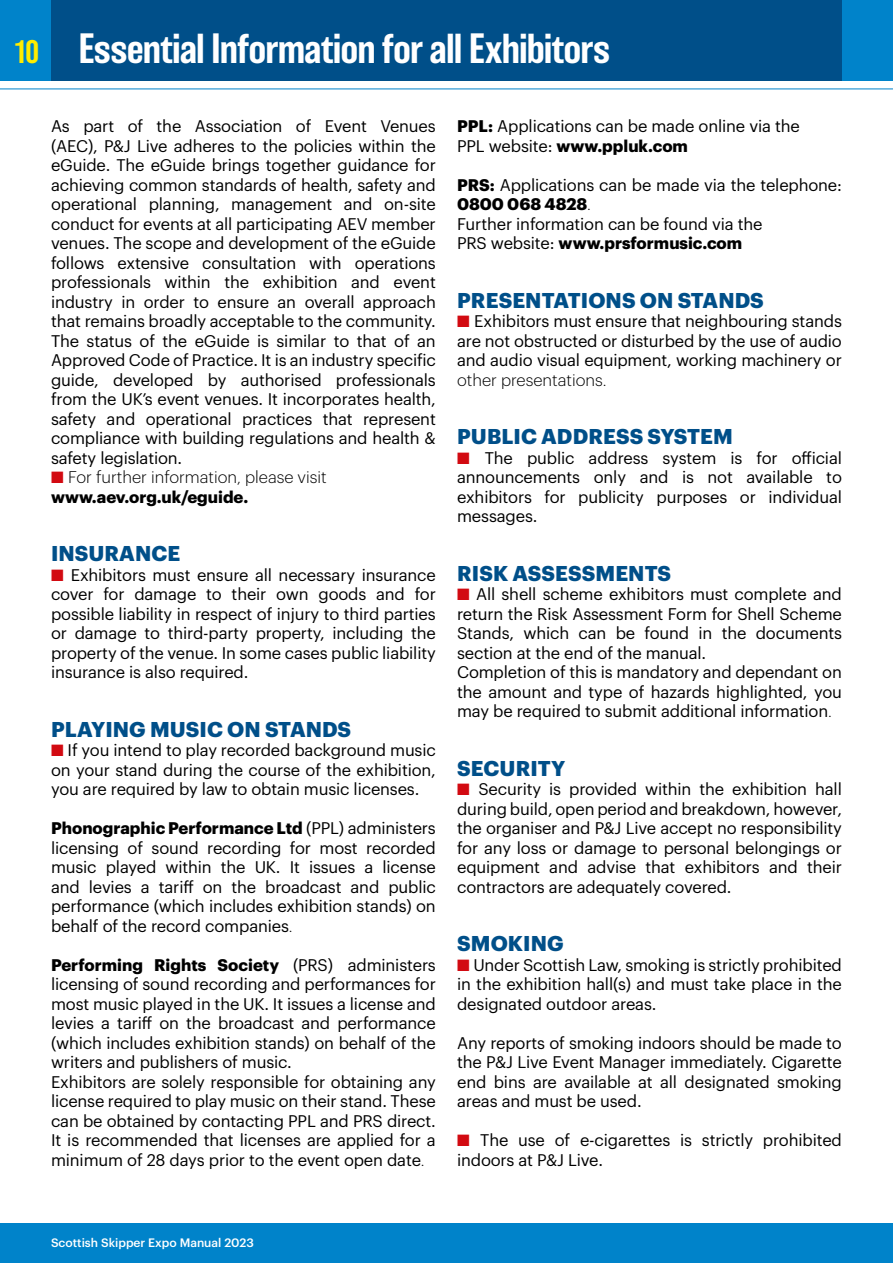
<style>
.page{position:relative;width:893px;height:1263px;background:#fff}
.page>*{position:absolute;margin:0;border:0;box-sizing:border-box;transform-origin:0 0}
.t1{font:500 39px "Balboa";letter-spacing:-.01em;color:#fff}
.t2{font:700 21px "Graphik";letter-spacing:.005em;color:#004f89}
.t3{font:16.5px/19.5px "Graphik";letter-spacing:-.01em;color:#000;text-align:justify}
.t4{font:300 16.5px/19.5px "Graphik";color:#000}
.t5{font:500 12px "Graphik";color:#fff}
.s1{font-size:30px;color:#ffed00}
.s2{color:#d20a11}
.s3{font-weight:700}
.s4{font-weight:300}
</style>
<div class="page">
<div style="left:0;top:0;width:893px;height:81px;background:#0083ca"></div>
<div style="left:51px;top:0;width:791px;height:81px;background:#004f89"></div>
<hr style="left:0;top:89px;width:893px;height:1px;background:#0083ca">
<div style="left:0;top:1223px;width:893px;height:40px;background:#0083ca"></div>
<h1 class="t1" style="left:13px;top:27px;width:598px"><span class="s1">10</span> Essential Information for all Exhibitors</h1>
<p class="t3" style="left:51px;top:115px;width:386px">As part of the Association of Event Venues (AEC), P&amp;J Live adheres to the policies within the eGuide. The eGuide brings together guidance for achieving common standards of health, safety and operational planning, management and on-site conduct for events at all participating AEV member venues. The scope and development of the eGuide follows extensive consultation with operations professionals within the exhibition and event industry in order to ensure an overall approach that remains broadly acceptable to the community.<br>The status of the eGuide is similar to that of an Approved Code of Practice. It is an industry specific guide, developed by authorised professionals from the UK’s event venues. It incorporates health, safety and operational practices that represent compliance with building regulations and health &amp; safety legislation.</p>
<p class="t4" style="left:51px;top:466px;width:277px"><span class="s2">■</span> For further information, please visit <span class="s3">www.aev.org.uk/eguide.</span></p>
<p class="t2" style="left:51px;top:537px;width:131px">INSURANCE</p>
<p class="t3" style="left:51px;top:563px;width:386px"><span class="s2">■</span> Exhibitors must ensure all necessary insurance cover for damage to their own goods and for possible liability in respect of injury to third parties or damage to third-party property, including the property of the venue. In some cases public liability insurance is also required.</p>
<p class="t2" style="left:51px;top:713px;width:302px">PLAYING MUSIC ON STANDS</p>
<p class="t3" style="left:51px;top:739px;width:386px"><span class="s2">■</span> If you intend to play recorded background music on your stand during the course of the exhibition, you are required by law to obtain music licenses.</p>
<p class="t3" style="left:51px;top:817px;width:386px"><span class="s3">Phonographic Performance Ltd</span> (PPL) administers licensing of sound recording for most recorded music played within the UK. It issues a license and levies a tariff on the broadcast and public performance (which includes exhibition stands) on behalf of the record companies<span class="s4">.</span></p>
<p class="t3" style="left:51px;top:953px;width:386px;text-align:left"><span class="s3">Performing Rights Society</span> (PRS) administers licensing of sound recording and performances for most music played in the UK. It issues a license and levies a tariff on the broadcast and performance (which includes exhibition stands) on behalf of the writers and publishers of music.<br>Exhibitors are solely responsible for obtaining any license required to play music on their stand. These can be obtained by contacting PPL and PRS direct.<br>It is recommended that licenses are applied for a minimum of 28 days prior to the event open date<span class="s4">.</span></p>
<p class="t3" style="left:457px;top:115px;width:344px"><span class="s3">PPL:</span> Applications can be made online via the<br>PPL website: <span class="s3">www.ppluk.com</span></p>
<p class="t3" style="left:457px;top:173px;width:386px;text-align:left"><span class="s3">PRS:</span> Applications can be made via the telephone:<br><span class="s3">0800 068 4828</span><span class="s4">.<br></span>Further information can be found via the<br>PRS website: <span class="s3">www.prsformusic.com</span></p>
<p class="t2" style="left:457px;top:284px;width:308px">PRESENTATIONS ON STANDS</p>
<p class="t3" style="left:457px;top:310px;width:386px"><span class="s2">■</span> Exhibitors must ensure that neighbouring stands are not obstructed or disturbed by the use of audio and audio visual equipment, working machinery or</p>
<p class="t4" style="left:457px;top:369px;width:151px">other presentations.</p>
<p class="t2" style="left:457px;top:420px;width:277px">PUBLIC ADDRESS SYSTEM</p>
<p class="t3" style="left:457px;top:446px;width:386px"><span class="s2">■</span> The public address system is for official announcements only and is not available to exhibitors for publicity purposes or individual messages.</p>
<p class="t2" style="left:457px;top:557px;width:215px">RISK ASSESSMENTS</p>
<p class="t3" style="left:457px;top:583px;width:386px;text-align:left"><span class="s2">■</span> All shell scheme exhibitors must complete and return the Risk Assessment Form for Shell Scheme Stands, which can be found in the documents section at the end of the manual.<br>Completion of this is mandatory and dependant on the amount and type of hazards highlighted, you may be required to submit additional information<span class="s4">.</span></p>
<p class="t2" style="left:457px;top:752px;width:110px">SECURITY</p>
<p class="t3" style="left:457px;top:778px;width:386px"><span class="s2">■</span> Security is provided within the exhibition hall during build, open period and breakdown, however, the organiser and P&amp;J Live accept no responsibility for any loss or damage to personal belongings or equipment and advise that exhibitors and their contractors are adequately covered.</p>
<p class="t2" style="left:457px;top:927px;width:108px">SMOKING</p>
<p class="t3" style="left:457px;top:953px;width:386px"><span class="s2">■</span> Under Scottish Law, smoking is strictly prohibited in the exhibition hall(s) and must take place in the designated outdoor areas.</p>
<p class="t3" style="left:457px;top:1031px;width:386px">Any reports of smoking indoors should be made to the P&amp;J Live Event Manager immediately. Cigarette end bins are available at all designated smoking areas and must be used.</p>
<p class="t3" style="left:457px;top:1129px;width:386px"><span class="s2">■</span> The use of e-cigarettes is strictly prohibited indoors at P&amp;J Live.</p>
<p class="t5" style="left:51px;top:1234px;width:204px">Scottish Skipper Expo Manual 2023</p>
</div>
